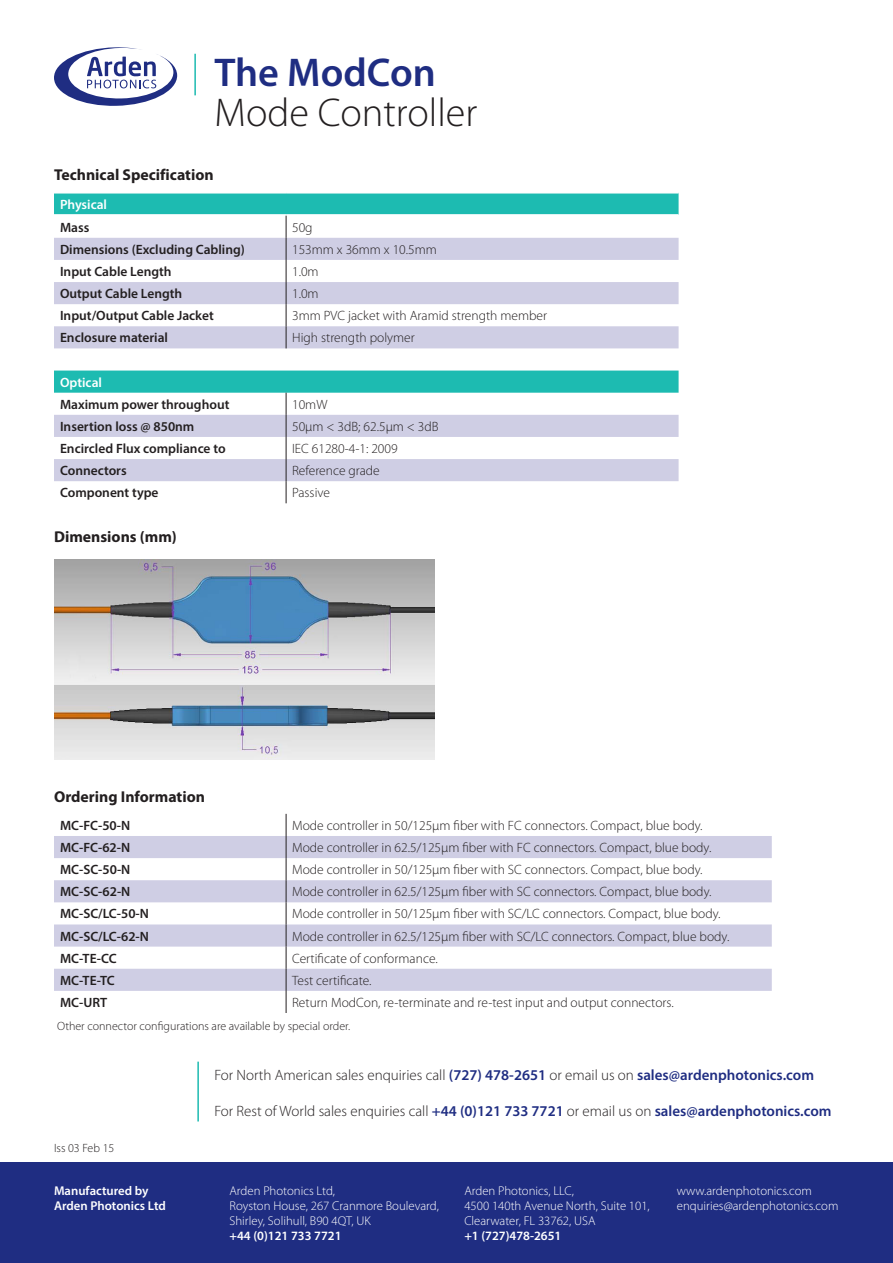
<style>
.page{position:relative;width:893px;height:1263px;background:#fff}
.page>*{position:absolute;margin:0;border:0;box-sizing:border-box;transform-origin:0 0}
.t1{font:300 40.35px/40.3px "Myriad Pro";color:#231f20}
.t2{font:700 15.75px "Myriad Pro";color:#231f20}
.t3{font:300 15px "Myriad Pro";color:#231f20}
.t4{font:300 13.5px "Myriad Pro";color:#231f20}
.t5{font:600 13.5px "Myriad Pro";color:#231f20}
.t6{font:600 13.5px "Myriad Pro";color:#fff}
.t7{font:300 12.75px/15px "Myriad Pro";color:#fff}
.t8{font:600 12.75px/15px "Myriad Pro";color:#fff}
.t9{font:300 12px "Myriad Pro";color:#231f20}
.s1{font-weight:600;color:#1f2d82}
</style>
<div class="page">
<div style="left:0;top:1162px;width:893px;height:101px;background:#1f2d82"></div>
<hr style="left:197px;top:1062px;width:2px;height:59px;background:#1dbbb1">
<svg style="left:54px;top:47px;width:123px;height:59px"></svg>
<hr style="left:194px;top:54px;width:2px;height:41px;background:#1dbbb1">
<svg style="left:54px;top:194px;width:625px;height:44px"></svg>
<svg style="left:54px;top:238px;width:625px;height:243px"></svg>
<hr style="left:54px;top:214px;width:232px;height:2px;background:#fff">
<hr style="left:286px;top:214px;width:393px;height:2px;background:#fff">
<svg style="left:286px;top:216px;width:1px;height:132px"></svg>
<svg style="left:286px;top:393px;width:1px;height:110px"></svg>
<img style="left:54px;top:560px;width:380px;height:199px">
<svg style="left:54px;top:836px;width:718px;height:155px;fill:#cfcee4"></svg>
<svg style="left:286px;top:814px;width:1px;height:199px"></svg>
<p class="t1" style="left:214px;top:52px;width:264px"><span class="s1">The ModCon<br></span>Mode Controller</p>
<p class="t2" style="left:54px;top:164px;width:161px">Technical Specification</p>
<p class="t6" style="left:60px;top:196px;width:49px">Physical</p>
<p class="t5" style="left:60px;top:219px;width:31px">Mass</p>
<p class="t4" style="left:292px;top:219px;width:22px">50g</p>
<p class="t5" style="left:60px;top:241px;width:186px">Dimensions (Excluding Cabling)</p>
<p class="t4" style="left:292px;top:241px;width:146px">153mm x 36mm x 10.5mm</p>
<p class="t5" style="left:60px;top:263px;width:113px">Input Cable Length</p>
<p class="t4" style="left:292px;top:263px;width:28px">1.0m</p>
<p class="t5" style="left:60px;top:285px;width:124px">Output Cable Length</p>
<p class="t4" style="left:292px;top:286px;width:28px">1.0m</p>
<p class="t5" style="left:60px;top:307px;width:155px">Input/Output Cable Jacket</p>
<p class="t4" style="left:292px;top:308px;width:256px">3mm PVC jacket with Aramid strength member</p>
<p class="t5" style="left:60px;top:329px;width:110px">Enclosure material</p>
<p class="t4" style="left:292px;top:330px;width:124px">High strength polymer</p>
<p class="t6" style="left:60px;top:374px;width:44px">Optical</p>
<p class="t5" style="left:60px;top:396px;width:171px">Maximum power throughout</p>
<p class="t4" style="left:292px;top:396px;width:37px">10mW</p>
<p class="t5" style="left:60px;top:418px;width:136px">Insertion loss @ 850nm</p>
<p class="t4" style="left:292px;top:418px;width:148px">50µm &lt; 3dB; 62.5µm &lt; 3dB</p>
<p class="t5" style="left:60px;top:440px;width:167px">Encircled Flux compliance to</p>
<p class="t4" style="left:292px;top:440px;width:107px">IEC 61280-4-1: 2009</p>
<p class="t5" style="left:60px;top:462px;width:68px">Connectors</p>
<p class="t4" style="left:292px;top:463px;width:89px">Reference grade</p>
<p class="t5" style="left:60px;top:484px;width:100px">Component type</p>
<p class="t4" style="left:292px;top:485px;width:39px">Passive</p>
<p class="t2" style="left:54px;top:526px;width:124px">Dimensions (mm)</p>
<p class="t2" style="left:54px;top:786px;width:153px">Ordering Information</p>
<p class="t5" style="left:60px;top:817px;width:72px">MC-FC-50-N</p>
<p class="t4" style="left:292px;top:817px;width:412px">Mode controller in 50/125µm fiber with FC connectors. Compact, blue body.</p>
<p class="t5" style="left:60px;top:839px;width:72px">MC-FC-62-N</p>
<p class="t4" style="left:292px;top:839px;width:421px">Mode controller in 62.5/125µm fiber with FC connectors. Compact, blue body.</p>
<p class="t5" style="left:60px;top:861px;width:72px">MC-SC-50-N</p>
<p class="t4" style="left:292px;top:862px;width:412px">Mode controller in 50/125µm fiber with SC connectors. Compact, blue body.</p>
<p class="t5" style="left:60px;top:883px;width:72px">MC-SC-62-N</p>
<p class="t4" style="left:292px;top:884px;width:421px">Mode controller in 62.5/125µm fiber with SC connectors. Compact, blue body.</p>
<p class="t5" style="left:60px;top:905px;width:91px">MC-SC/LC-50-N</p>
<p class="t4" style="left:292px;top:906px;width:430px">Mode controller in 50/125µm fiber with SC/LC connectors. Compact, blue body.</p>
<p class="t5" style="left:60px;top:927px;width:91px">MC-SC/LC-62-N</p>
<p class="t4" style="left:292px;top:928px;width:439px">Mode controller in 62.5/125µm fiber with SC/LC connectors. Compact, blue body.</p>
<p class="t5" style="left:60px;top:950px;width:58px">MC-TE-CC</p>
<p class="t4" style="left:292px;top:950px;width:147px">Certificate of conformance.</p>
<p class="t5" style="left:60px;top:972px;width:56px">MC-TE-TC</p>
<p class="t4" style="left:292px;top:972px;width:81px">Test certificate.</p>
<p class="t5" style="left:60px;top:994px;width:49px">MC-URT</p>
<p class="t4" style="left:292px;top:994px;width:383px">Return ModCon, re-terminate and re-test input and output connectors.</p>
<p class="t9" style="left:57px;top:1018px;width:295px">Other connector configurations are available by special order.</p>
<p class="t9" style="left:54px;top:1141px;width:62px">Iss 03 Feb 15</p>
<p class="t3" style="left:214px;top:1066px;width:601px">For North American sales enquiries call <span class="s1">(727) 478-2651</span> or email us on <span class="s1">sales@ardenphotonics.com</span></p>
<p class="t3" style="left:214px;top:1102px;width:619px">For Rest of World sales enquiries call <span class="s1">+44 (0)121 733 7721</span> or email us on <span class="s1">sales@ardenphotonics.com</span></p>
<p class="t8" style="left:54px;top:1183px;width:113px">Manufactured by<br>Arden Photonics Ltd</p>
<p class="t7" style="left:677px;top:1183px;width:163px">www.ardenphotonics.com enquiries@ardenphotonics.com</p>
<p class="t7" style="left:230px;top:1183px;width:211px">Arden Photonics Ltd,<br>Royston House, 267 Cranmore Boulevard,<br>Shirley, Solihull, B90 4QT, UK</p>
<p class="t8" style="left:230px;top:1228px;width:114px">+44 (0)121 733 7721</p>
<p class="t7" style="left:464px;top:1183px;width:187px">Arden Photonics, LLC,<br>4500 140th Avenue North, Suite 101,<br>Clearwater, FL 33762, USA</p>
<p class="t8" style="left:464px;top:1228px;width:99px">+1 (727)478-2651</p>
</div>
